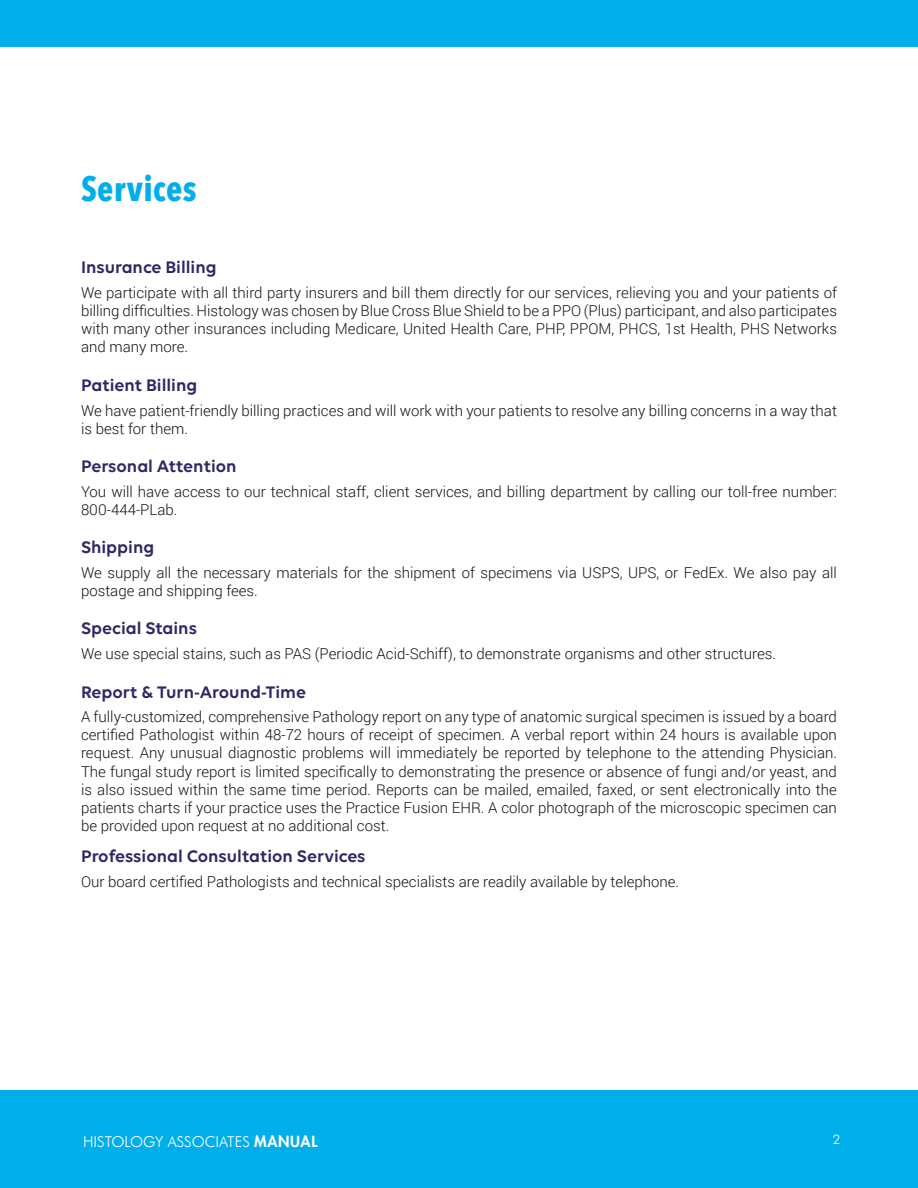
<style>
.page{position:relative;width:918px;height:1188px;background:#fff}
.page>*{position:absolute;margin:0;border:0;box-sizing:border-box;transform-origin:0 0}
.t1{font:700 34.5px "Avenir Next Condensed";letter-spacing:.01em;color:#00afe9}
.Pa2{font:600 18px "Volte";color:#2f2865}
.Pa2-2{font:300 15px/18.1px "Roboto";color:#141214}
.t2{font:300 15px "Futura BT";color:#fff}
.t3{font:300 13.05px "Futura BT";color:#fff}
.s1{font-family:"Futura LT";font-weight:800}
</style>
<div class="page">
<div style="left:0;top:1090px;width:918px;height:98px;background:#00afe9"></div>
<div style="left:0;top:0;width:918px;height:47px;background:#00afe9"></div>
<p class="t1" style="left:81px;top:168px;width:117px">Services</p>
<p class="Pa2" style="left:81px;top:257px;width:137px">Insurance Billing</p>
<p class="Pa2-2" style="left:81px;top:283px;width:758px;text-align:justify">We participate with all third party insurers and bill them directly for our services, relieving you and your patients of billing difficulties. Histology was chosen by Blue Cross Blue Shield to be a PPO (Plus) participant, and also participates with many other insurances including Medicare, United Health Care, PHP, PPOM, PHCS, 1st Health, PHS Networks and many more.</p>
<p class="Pa2" style="left:81px;top:374px;width:118px">Patient Billing</p>
<p class="Pa2-2" style="left:81px;top:401px;width:758px">We have patient-friendly billing practices and will work with your patients to resolve any billing concerns in a way that is best for them.</p>
<p class="Pa2" style="left:81px;top:455px;width:157px">Personal Attention</p>
<p class="Pa2-2" style="left:81px;top:482px;width:757px">You will have access to our technical staff, client services, and billing department by calling our toll-free number:<br>800-444-PLab.</p>
<p class="Pa2" style="left:81px;top:537px;width:75px">Shipping</p>
<p class="Pa2-2" style="left:81px;top:563px;width:758px">We supply all the necessary materials for the shipment of specimens via USPS, UPS, or FedEx. We also pay all postage and shipping fees.</p>
<p class="Pa2" style="left:81px;top:618px;width:117px">Special Stains</p>
<p class="Pa2-2" style="left:81px;top:644px;width:697px">We use special stains, such as PAS (Periodic Acid-Schiff), to demonstrate organisms and other structures.</p>
<p class="Pa2" style="left:81px;top:681px;width:227px">Report &amp; Turn-Around-Time</p>
<p class="Pa2-2" style="left:81px;top:707px;width:758px;text-align:justify">A fully-customized, comprehensive Pathology report on any type of anatomic surgical specimen is issued by a board certified Pathologist within 48-72 hours of receipt of specimen. A verbal report within 24 hours is available upon request. Any unusual diagnostic problems will immediately be reported by telephone to the attending Physician.<br>The fungal study report is limited specifically to demonstrating the presence or absence of fungi and/or yeast, and is also issued within the same time period. Reports can be mailed, emailed, faxed, or sent electronically into the patients charts if your practice uses the Practice Fusion EHR. A color photograph of the microscopic specimen can be provided upon request at no additional cost.</p>
<p class="Pa2" style="left:81px;top:846px;width:286px">Professional Consultation Services</p>
<p class="Pa2-2" style="left:81px;top:872px;width:600px">Our board certified Pathologists and technical specialists are readily available by telephone.</p>
<p class="t2" style="left:83px;top:1133px;width:236px">HISTOLOGY ASSOCIATES <span class="s1">MANUAL</span></p>
<p class="t3" style="left:833px;top:1132px;width:9px">2</p>
</div>
